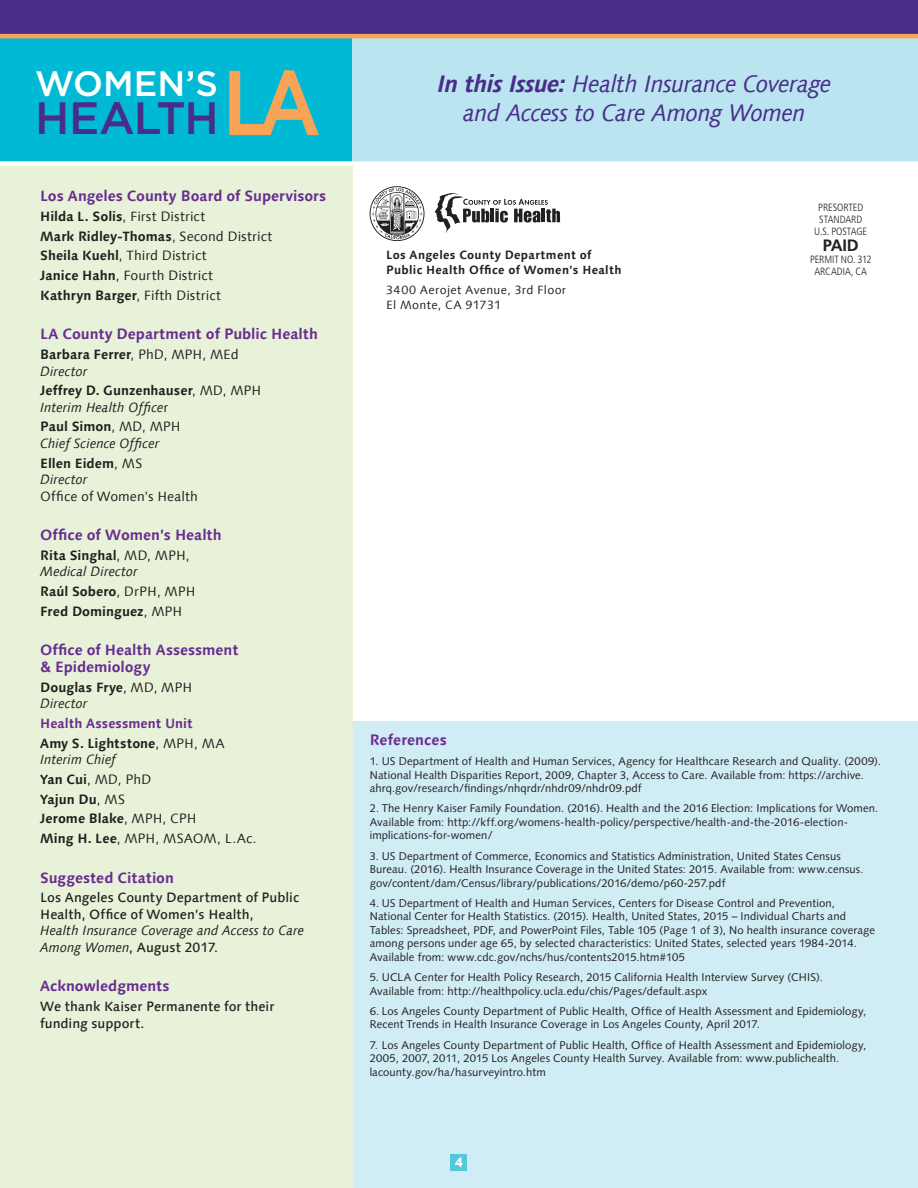
<style>
.page{position:relative;width:918px;height:1188px;background:#fff}
.page>*{position:absolute;margin:0;border:0;box-sizing:border-box;transform-origin:0 0}
.t1{font:500 45.3px "Gotham";letter-spacing:-.02em;color:#482e89}
.t2{font:500 35.25px "Gotham";color:#fff}
.t3{font:italic 24px/28.5px "Linotype Syntax Com";letter-spacing:-.03em;color:#482e89;text-align:center}
.t4{font:700 16.5px "Frutiger LT Std";color:#231f20}
.t5{font:700 15px/16.5px "Linotype Syntax Com";letter-spacing:-.005em;color:#692c91}
.t6{font:13.5px/19.8px "Linotype Syntax Com";letter-spacing:.005em;color:#231f20}
.t7{font:700 13.5px/16.5px "Linotype Syntax Com";color:#231f20}
.t8{font:italic 13.5px/16.5px "Linotype Syntax Com";letter-spacing:-.005em;color:#231f20}
.t9{font:500 13.5px/16.5px "Linotype Syntax Com";color:#231f20}
.t10{font:700 13.5px/19.8px "Linotype Syntax Com";color:#692c91}
.t11{font:700 13.5px "Gotham";color:#fff;scale:.9 1}
.t12{font:700 12px/15px "Linotype Syntax Com";letter-spacing:.025em;color:#231f20}
.t13{font:12px/15px "Linotype Syntax Com";letter-spacing:.025em;color:#231f20}
.t14{font:11.25px/13.5px "Syntax LT Std";letter-spacing:.015em;color:#231f20}
.t15{font:300 condensed 10.5px/12px "Frutiger LT Std";letter-spacing:-.005em;color:#231f20;text-align:center}
.s1{font-size:90.3px;color:#f8a355}
.s2{font-weight:700}
.s3{font-weight:400}
.s4{font-weight:400;font-style:italic}
.s5{font-weight:700;font-style:normal}
.s6{font-style:normal}
.s7{color:#231f20}
.s8{font-weight:400;color:#231f20}
.s9{font-style:italic}
.s10{font-weight:500;font-style:normal}
</style>
<div class="page">
<div style="left:347px;top:721px;width:571px;height:467px;background:#d0ecf4"></div>
<div style="left:0;top:158px;width:352px;height:1030px;background:#e7f2d8"></div>
<div style="left:333px;top:32px;width:585px;height:130px;background:#bae4ef"></div>
<div style="left:0;top:0;width:352px;height:165px;background:#00bad5"></div>
<div style="left:0;top:161px;width:918px;height:5px;background:#fff"></div>
<svg style="left:435px;top:193px;width:125px;height:40px"></svg>
<svg style="left:370px;top:186px;width:54px;height:55px"></svg>
<div style="left:0;top:0;width:918px;height:34px;background:#482e89"></div>
<svg style="left:230px;top:71px;width:89px;height:64px"></svg>
<hr style="left:0;top:34px;width:918px;height:4px;background:#f8a355">
<div style="left:451px;top:1155px;width:16px;height:16px;background:#53c7dc"></div>
<h2 class="t2" style="left:35px;top:63px;width:184px">WOMEN’S</h2>
<h1 class="t1" style="left:35px;top:93px;width:287px">HEALTH<span class="s1">LA</span></h1>
<h3 class="t5" style="left:40px;top:187px;width:288px">Los Angeles County Board of Supervisors</h3>
<p class="t6" style="left:40px;top:206px;width:234px"><span class="s2">Hilda L. Solis</span>, First District<br><span class="s2">Mark Ridley-Thomas</span>, Second District<br><span class="s2">Sheila Kuehl</span>, Third District<br><span class="s2">Janice Hahn</span>, Fourth District<br><span class="s2">Kathryn Barger</span>, Fifth District</p>
<h3 class="t5" style="left:40px;top:326px;width:279px">LA County Department of Public Health</h3>
<p class="t7" style="left:40px;top:346px;width:200px">Barbara Ferrer<span class="s3">, PhD, MPH, MEd<br></span><span class="s4">Director</span></p>
<p class="t7" style="left:40px;top:382px;width:223px">Jeffrey D. Gunzenhauser<span class="s3">, MD, MPH<br></span><span class="s4">Interim Health Office</span><span class="s3">r</span></p>
<p class="t8" style="left:40px;top:419px;width:142px"><span class="s5">Paul Simon</span><span class="s6">, MD, MPH<br></span>Chief Science Officer</p>
<p class="t7" style="left:40px;top:455px;width:104px">Ellen Eidem<span class="s3">, MS<br></span><span class="s4">Director</span></p>
<p class="t6" style="left:40px;top:486px;width:159px">Office of Women’s Health</p>
<h3 class="t5" style="left:40px;top:527px;width:183px">Office of Women’s Health</h3>
<p class="t8" style="left:40px;top:547px;width:151px"><span class="s5">Rita Singhal</span><span class="s6">, MD, MPH,<br></span>Medical Director</p>
<p class="t7" style="left:40px;top:581px;width:157px;line-height:19.8px">Raúl Sobero<span class="s3">, DrPH, MPH<br></span>Fred Dominguez<span class="s3">, MPH</span></p>
<h3 class="t5" style="left:40px;top:642px;width:200px">Office of Health Assessment &amp; Epidemiology</h3>
<p class="t7" style="left:40px;top:679px;width:154px">Douglas Frye<span class="s3">, MD, MPH<br></span><span class="s4">Director</span></p>
<p class="t10" style="left:40px;top:713px;width:186px">Health Assessment Unit<br><span class="s7">Amy S. Lightstone</span><span class="s8">, MPH, MA</span></p>
<p class="t6" style="left:40px;top:749px;width:218px"><span class="s9">Interim Chief<br></span><span class="s2">Yan Cui</span>, MD, PhD<br><span class="s2">Yajun Du</span>, MS<br><span class="s2">Jerome Blake</span>, MPH, CPH<br><span class="s2">Ming H. Lee</span>, MPH, MSAOM, L.Ac.</p>
<h3 class="t5" style="left:40px;top:869px;width:135px">Suggested Citation</h3>
<p class="t9" style="left:40px;top:889px;width:261px">Los Angeles County Department of Public<br>Health, Office of Women’s Health,</p>
<p class="t8" style="left:40px;top:922px;width:266px">Health Insurance Coverage and Access to Care<br>Among Women<span class="s10">, August 2017.</span></p>
<h3 class="t5" style="left:40px;top:978px;width:131px">Acknowledgments</h3>
<p class="t9" style="left:40px;top:998px;width:236px">We thank Kaiser Permanente for their funding support.</p>
<h3 class="t3" style="left:437px;top:70px;width:396px"><span class="s2">In this Issue:</span> Health Insurance Coverage and Access to Care Among Women</h3>
<p class="t12" style="left:386px;top:247px;width:237px">Los Angeles County Department of<br>Public Health Office of Women’s Health</p>
<p class="t13" style="left:386px;top:283px;width:182px">3400 Aerojet Avenue, 3rd Floor<br>El Monte, CA 91731</p>
<p class="t15" style="left:814px;top:201px;width:54px">PRESORTED<br>STANDARD<br>U.S. POSTAGE</p>
<h3 class="t4" style="left:823px;top:235px;width:37px">PAID</h3>
<p class="t15" style="left:810px;top:253px;width:63px">PERMIT NO. 312<br>ARCADIA, CA</p>
<h3 class="t5" style="left:370px;top:731px;width:79px">References</h3>
<p class="t14" style="left:370px;top:754px;width:513px">1. US Department of Health and Human Services, Agency for Healthcare Research and Quality. (2009).<br>National Health Disparities Report, 2009, Chapter 3, Access to Care. Available from: https://archive. ahrq.gov/research/findings/nhqrdr/nhdr09/nhdr09.pdf</p>
<p class="t14" style="left:370px;top:802px;width:510px">2. The Henry Kaiser Family Foundation. (2016). Health and the 2016 Election: Implications for Women.<br>Available from: http://kff.org/womens-health-policy/perspective/health-and-the-2016-election&shy;implications-for-women/</p>
<p class="t14" style="left:370px;top:849px;width:495px">3. US Department of Commerce, Economics and Statistics Administration, United States Census<br>Bureau. (2016). Health Insurance Coverage in the United States: 2015. Available from: www.census. gov/content/dam/Census/library/publications/2016/demo/p60-257.pdf</p>
<p class="t14" style="left:370px;top:896px;width:507px">4. US Department of Health and Human Services, Centers for Disease Control and Prevention, National Center for Health Statistics. (2015). Health, United States, 2015 – Individual Charts and Tables: Spreadsheet, PDF, and PowerPoint Files, Table 105 (Page 1 of 3), No health insurance coverage among persons under age 65, by selected characteristics: United States, selected years 1984-2014.<br>Available from: www.cdc.gov/nchs/hus/contents2015.htm#105</p>
<p class="t14" style="left:370px;top:970px;width:455px">5. UCLA Center for Health Policy Research, 2015 California Health Interview Survey (CHIS).<br>Available from: http://healthpolicy.ucla.edu/chis/Pages/default.aspx</p>
<p class="t14" style="left:370px;top:1004px;width:498px">6. Los Angeles County Department of Public Health, Office of Health Assessment and Epidemiology,<br>Recent Trends in Health Insurance Coverage in Los Angeles County, April 2017.</p>
<p class="t14" style="left:370px;top:1038px;width:498px">7. Los Angeles County Department of Public Health, Office of Health Assessment and Epidemiology,<br>2005, 2007, 2011, 2015 Los Angeles County Health Survey. Available from: www.publichealth. lacounty.gov/ha/hasurveyintro.htm</p>
<p class="t11" style="left:455px;top:1155px;width:11px">4</p>
</div>
